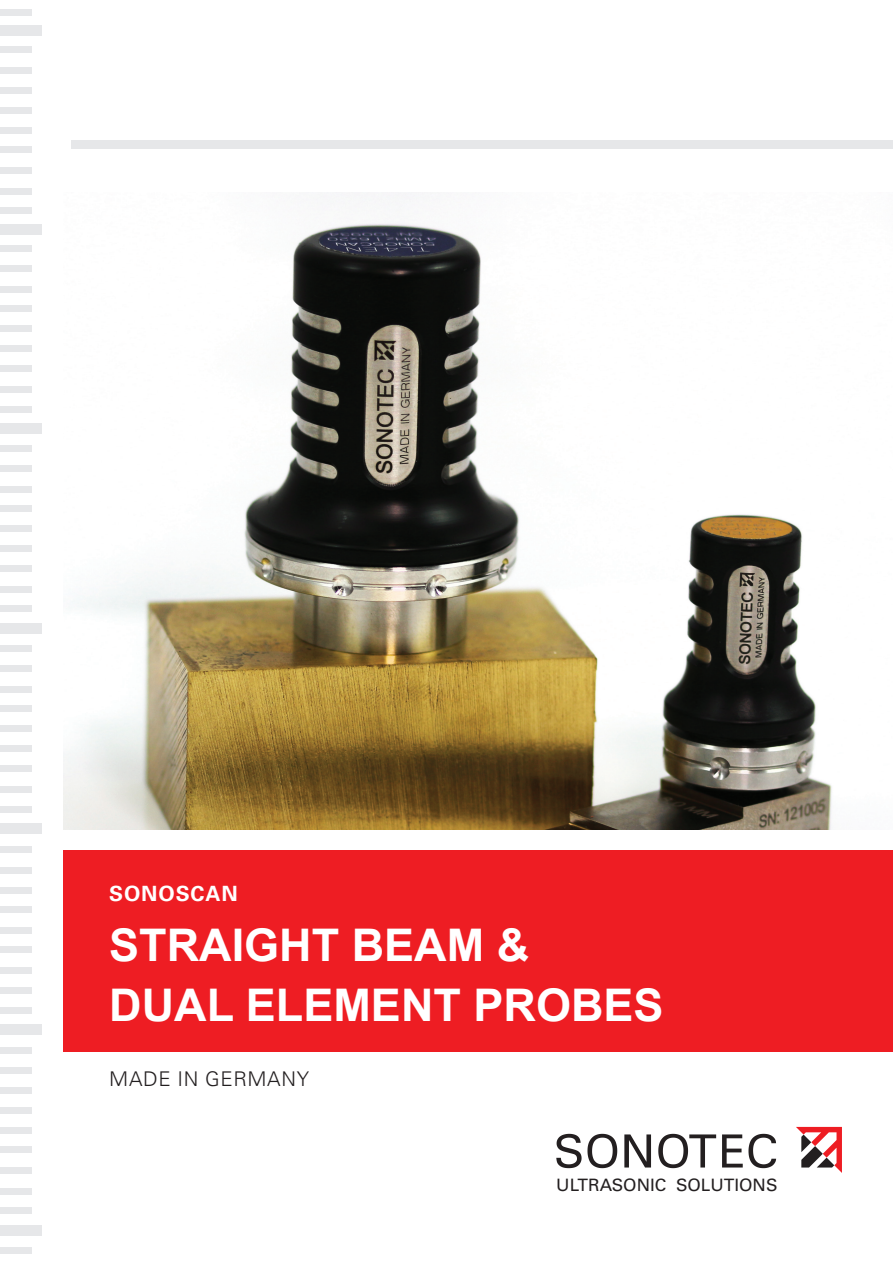
<style>
.page{position:relative;width:893px;height:1263px;background:#fff}
.page>*{position:absolute;margin:0;border:0;box-sizing:border-box;transform-origin:0 0}
.t1{font:700 45px/60px "Arial";color:#fff}
.t2{font:700 21px "Univers LT Std";letter-spacing:.04em;color:#fff}
.t3{font:300 20.25px "Univers LT Std";letter-spacing:.03em;color:#231f20}
.t4{font:17.1px "Univers LT Std";color:#231f20}
</style>
<div class="page">
<div style="left:0;top:1247px;width:31px;height:6px;background:#e6e7e9"></div>
<div style="left:0;top:1208px;width:31px;height:6px;background:#e6e7e9"></div>
<div style="left:0;top:1188px;width:31px;height:6px;background:#e6e7e9"></div>
<div style="left:0;top:1167px;width:31px;height:6px;background:#e6e7e9"></div>
<div style="left:0;top:1147px;width:31px;height:6px;background:#e6e7e9"></div>
<div style="left:0;top:1127px;width:31px;height:6px;background:#e6e7e9"></div>
<div style="left:0;top:1107px;width:31px;height:6px;background:#e6e7e9"></div>
<div style="left:0;top:1088px;width:31px;height:6px;background:#e6e7e9"></div>
<div style="left:0;top:1067px;width:31px;height:6px;background:#e6e7e9"></div>
<div style="left:0;top:1047px;width:31px;height:6px;background:#e6e7e9"></div>
<div style="left:0;top:1007px;width:31px;height:6px;background:#e6e7e9"></div>
<div style="left:0;top:988px;width:31px;height:6px;background:#e6e7e9"></div>
<div style="left:0;top:967px;width:31px;height:6px;background:#e6e7e9"></div>
<div style="left:0;top:946px;width:31px;height:7px;background:#e6e7e9"></div>
<div style="left:0;top:927px;width:31px;height:6px;background:#e6e7e9"></div>
<div style="left:0;top:907px;width:31px;height:6px;background:#e6e7e9"></div>
<div style="left:0;top:887px;width:31px;height:6px;background:#e6e7e9"></div>
<div style="left:0;top:867px;width:31px;height:6px;background:#e6e7e9"></div>
<div style="left:0;top:847px;width:31px;height:6px;background:#e6e7e9"></div>
<div style="left:0;top:806px;width:31px;height:6px;background:#e6e7e9"></div>
<div style="left:0;top:786px;width:31px;height:7px;background:#e6e7e9"></div>
<div style="left:0;top:766px;width:31px;height:6px;background:#e6e7e9"></div>
<div style="left:0;top:745px;width:31px;height:6px;background:#e6e7e9"></div>
<div style="left:0;top:726px;width:31px;height:6px;background:#e6e7e9"></div>
<div style="left:0;top:706px;width:31px;height:6px;background:#e6e7e9"></div>
<div style="left:0;top:686px;width:31px;height:6px;background:#e6e7e9"></div>
<div style="left:0;top:666px;width:31px;height:6px;background:#e6e7e9"></div>
<div style="left:0;top:645px;width:31px;height:6px;background:#e6e7e9"></div>
<div style="left:0;top:606px;width:31px;height:6px;background:#e6e7e9"></div>
<div style="left:0;top:586px;width:31px;height:6px;background:#e6e7e9"></div>
<div style="left:0;top:565px;width:31px;height:7px;background:#e6e7e9"></div>
<div style="left:0;top:545px;width:31px;height:6px;background:#e6e7e9"></div>
<div style="left:0;top:526px;width:31px;height:6px;background:#e6e7e9"></div>
<div style="left:0;top:505px;width:31px;height:6px;background:#e6e7e9"></div>
<div style="left:0;top:486px;width:31px;height:6px;background:#e6e7e9"></div>
<div style="left:0;top:466px;width:31px;height:6px;background:#e6e7e9"></div>
<div style="left:0;top:445px;width:31px;height:6px;background:#e6e7e9"></div>
<div style="left:0;top:406px;width:31px;height:6px;background:#e6e7e9"></div>
<div style="left:0;top:386px;width:31px;height:7px;background:#e6e7e9"></div>
<div style="left:0;top:366px;width:31px;height:6px;background:#e6e7e9"></div>
<div style="left:0;top:345px;width:31px;height:6px;background:#e6e7e9"></div>
<div style="left:0;top:326px;width:31px;height:6px;background:#e6e7e9"></div>
<div style="left:0;top:306px;width:31px;height:6px;background:#e6e7e9"></div>
<div style="left:0;top:286px;width:31px;height:6px;background:#e6e7e9"></div>
<div style="left:0;top:266px;width:31px;height:6px;background:#e6e7e9"></div>
<div style="left:0;top:245px;width:31px;height:6px;background:#e6e7e9"></div>
<div style="left:0;top:207px;width:31px;height:7px;background:#e6e7e9"></div>
<div style="left:0;top:188px;width:31px;height:6px;background:#e6e7e9"></div>
<div style="left:0;top:167px;width:31px;height:6px;background:#e6e7e9"></div>
<div style="left:0;top:147px;width:31px;height:6px;background:#e6e7e9"></div>
<div style="left:0;top:127px;width:31px;height:6px;background:#e6e7e9"></div>
<div style="left:0;top:107px;width:31px;height:6px;background:#e6e7e9"></div>
<div style="left:0;top:88px;width:31px;height:6px;background:#e6e7e9"></div>
<div style="left:0;top:67px;width:31px;height:6px;background:#e6e7e9"></div>
<div style="left:0;top:47px;width:31px;height:6px;background:#e6e7e9"></div>
<div style="left:0;top:9px;width:31px;height:6px;background:#e6e7e9"></div>
<div style="left:0;top:1225px;width:42px;height:11px;background:#e6e7e9"></div>
<div style="left:0;top:1024px;width:42px;height:11px;background:#e6e7e9"></div>
<div style="left:0;top:823px;width:42px;height:11px;background:#e6e7e9"></div>
<div style="left:0;top:623px;width:42px;height:11px;background:#e6e7e9"></div>
<div style="left:0;top:423px;width:42px;height:11px;background:#e6e7e9"></div>
<div style="left:0;top:224px;width:42px;height:11px;background:#e6e7e9"></div>
<div style="left:0;top:26px;width:42px;height:10px;background:#e6e7e9"></div>
<div style="left:64px;top:850px;width:829px;height:202px;background:#ee1d23"></div>
<img style="left:64px;top:192px;width:768px;height:638px">
<div style="left:72px;top:140px;width:821px;height:9px;background:#e6e7e9"></div>
<svg style="left:556px;top:1134px;width:61px;height:34px"></svg>
<svg style="left:624px;top:1134px;width:27px;height:33px"></svg>
<svg style="left:658px;top:1134px;width:58px;height:34px"></svg>
<svg style="left:722px;top:1134px;width:54px;height:34px"></svg>
<svg style="left:796px;top:1127px;width:46px;height:46px"></svg>
<p class="t2" style="left:109px;top:881px;width:130px">SONOSCAN</p>
<p class="t1" style="left:109px;top:917px;width:556px">STRAIGHT BEAM &amp;<br>DUAL ELEMENT PROBES</p>
<p class="t3" style="left:109px;top:1067px;width:201px">MADE IN GERMANY</p>
<p class="t4" style="left:556px;top:1174px;width:223px">ULTRASONIC SOLUTIONS</p>
</div>
